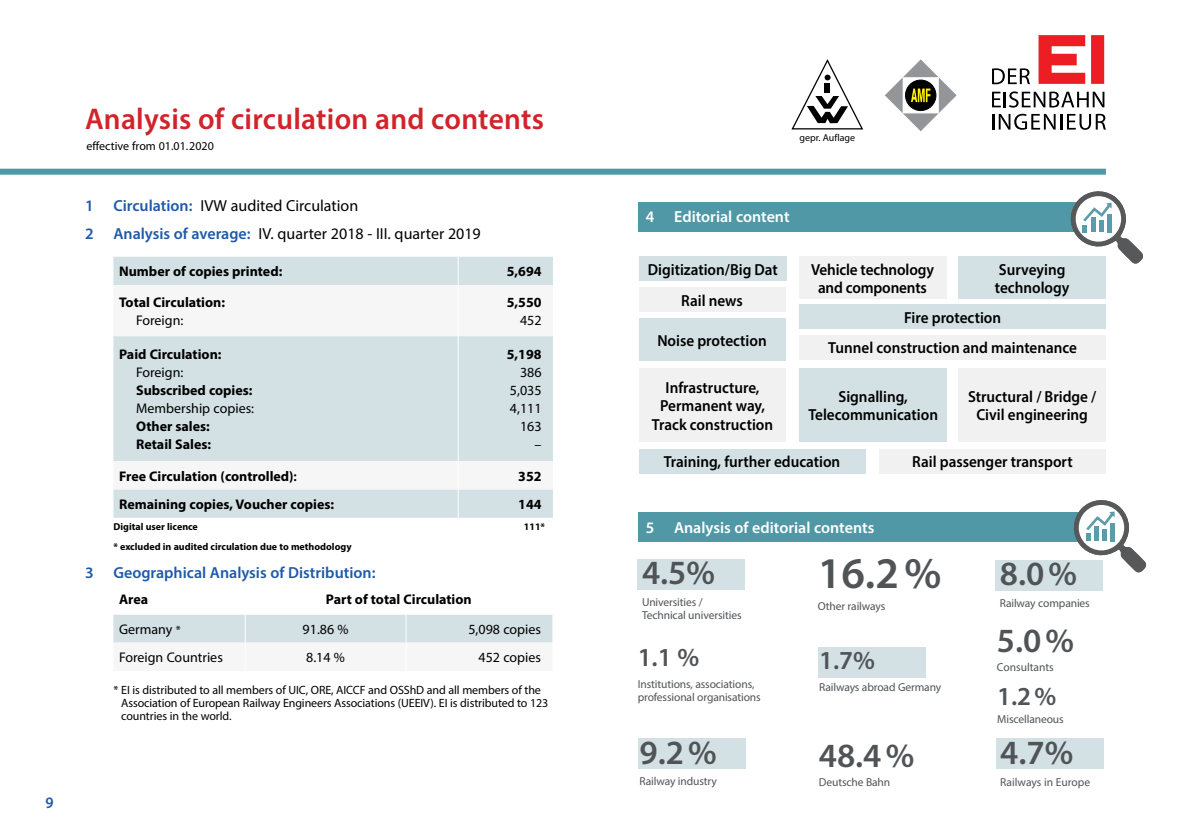
<style>
.page{position:relative;width:1191px;height:840px;background:#fff}
.page>*{position:absolute;margin:0;border:0;box-sizing:border-box;transform-origin:0 0}
.t1{font:600 44px "Myriad Pro";color:#505457}
.t2{font:600 34px "Myriad Pro";color:#505457}
.t3{font:600 30px "Myriad Pro";letter-spacing:.01em;color:#d2232a}
.t4{font:600 26px "Myriad Pro";color:#505457}
.t5{font:600 16px/18.6px "Myriad Pro";color:#000;text-align:center;scale:.95 1}
.t6{font:16px/28px "Myriad Pro";color:#000}
.t7{font:600 16px "Myriad Pro";color:#fff}
.t8{font:600 16px "Myriad Pro";color:#1f59a9}
.t9{font:600 16px "Myriad Pro";color:#1f59a9;scale:.95 1}
.t10{font:700 14px/18px "Myriad Pro";color:#000}
.t11{font:14px/18px "Myriad Pro";color:#000;text-align:right}
.t12{font:12px/13px "Myriad Pro";letter-spacing:-.01em;color:#000}
.t13{font:11.6px/13.2px "Myriad Pro";letter-spacing:-.01em;color:#505457}
.t14{font:700 10px "Myriad Pro";color:#000}
.t15{font:10px "Myriad Pro";color:#000}
.s1{font-weight:600;color:#1f59a9}
.s2{font-weight:600}
.s3{font-size:12px}
</style>
<div class="page">
<div style="left:0;top:168px;width:1106px;height:6px;background:#5098a6"></div>
<svg style="left:791px;top:59px;width:72px;height:71px"></svg>
<svg style="left:885px;top:60px;width:71px;height:71px"></svg>
<svg style="left:992px;top:68px;width:38px;height:16px"></svg>
<svg style="left:992px;top:91px;width:112px;height:16px"></svg>
<svg style="left:992px;top:114px;width:114px;height:16px"></svg>
<svg style="left:1038px;top:35px;width:66px;height:49px"></svg>
<div style="left:113px;top:256px;width:440px;height:261px;background:#d3e1e5"></div>
<svg style="left:113px;top:285px;width:440px;height:204px;fill:#d3e1e5"></svg>
<svg style="left:458px;top:256px;width:1px;height:29px"></svg>
<hr style="left:458px;top:285px;width:1px;height:51px;background:#fff">
<hr style="left:458px;top:336px;width:1px;height:125px;background:#fff">
<svg style="left:458px;top:461px;width:1px;height:56px"></svg>
<svg style="left:113px;top:614px;width:439px;height:29px;background:#d5e2e6"></svg>
<div style="left:638px;top:512px;width:467px;height:29px;background:#5098a6"></div>
<div style="left:638px;top:202px;width:467px;height:29px;background:#5098a6"></div>
<svg style="left:1068px;top:191px;width:75px;height:73px"></svg>
<div style="left:639px;top:257px;width:147px;height:24px;background:#d3e1e5"></div>
<div style="left:798px;top:257px;width:148px;height:42px;background:#f1f1f2"></div>
<div style="left:958px;top:257px;width:148px;height:42px;background:#d3e1e5"></div>
<div style="left:879px;top:448px;width:227px;height:25px;background:#f1f1f2"></div>
<div style="left:958px;top:368px;width:148px;height:74px;background:#f1f1f2"></div>
<div style="left:638px;top:318px;width:147px;height:42px;background:#d3e1e5"></div>
<div style="left:639px;top:368px;width:147px;height:74px;background:#f1f1f2"></div>
<div style="left:799px;top:368px;width:148px;height:74px;background:#d3e1e5"></div>
<div style="left:638px;top:287px;width:147px;height:24px;background:#f1f1f2"></div>
<div style="left:799px;top:305px;width:307px;height:24px;background:#d3e1e5"></div>
<div style="left:638px;top:448px;width:227px;height:25px;background:#d3e1e5"></div>
<div style="left:799px;top:335px;width:307px;height:24px;background:#f1f1f2"></div>
<svg style="left:1071px;top:500px;width:75px;height:72px"></svg>
<div style="left:638px;top:738px;width:107px;height:30px;background:#d3e1e5"></div>
<div style="left:637px;top:558px;width:108px;height:31px;background:#d3e1e5"></div>
<div style="left:818px;top:647px;width:107px;height:30px;background:#d3e1e5"></div>
<div style="left:995px;top:560px;width:107px;height:30px;background:#d3e1e5"></div>
<div style="left:996px;top:738px;width:107px;height:30px;background:#d3e1e5"></div>
<p class="t9" style="left:45px;top:792px;width:10px">9</p>
<h3 class="t3" style="left:85px;top:100px;width:460px">Analysis of circulation and contents</h3>
<p class="t12" style="left:86px;top:139px;width:129px">effective from 01.01.2020</p>
<p class="t6" style="left:85px;top:191px;width:397px"><span class="s1">1 Circulation:</span> IVW audited Circulation<br><span class="s1">2 Analysis of average:</span> IV. quarter 2018 - III. quarter 2019</p>
<p class="t10" style="left:119px;top:262px;width:165px">Number of copies printed:</p>
<p class="t10" style="left:507px;top:262px;width:36px">5,694</p>
<p class="t10" style="left:119px;top:292px;width:107px">Total Circulation:</p>
<p class="t11" style="left:136px;top:311px;width:49px">Foreign:</p>
<p class="t10" style="left:507px;top:292px;width:36px">5,550</p>
<p class="t11" style="left:520px;top:311px;width:23px">452</p>
<p class="t10" style="left:119px;top:344px;width:104px">Paid Circulation:</p>
<p class="t11" style="left:136px;top:363px;width:49px">Foreign:</p>
<p class="t10" style="left:136px;top:380px;width:118px">Subscribed copies:</p>
<p class="t11" style="left:136px;top:399px;width:119px">Membership copies:</p>
<p class="t10" style="left:136px;top:416px;width:77px">Other sales:<br>Retail Sales:</p>
<p class="t10" style="left:507px;top:344px;width:36px">5,198</p>
<p class="t11" style="left:510px;top:363px;width:33px">386<br>5,035<br>4,111<br>163 –</p>
<p class="t10" style="left:119px;top:466px;width:179px">Free Circulation (controlled)<span class="s2">:</span></p>
<p class="t10" style="left:518px;top:466px;width:25px">352</p>
<p class="t10" style="left:119px;top:494px;width:216px">Remaining copies, Voucher copies:</p>
<p class="t10" style="left:518px;top:494px;width:25px">144</p>
<p class="t14" style="left:113px;top:519px;width:86px">Digital user licence</p>
<p class="t14" style="left:524px;top:519px;width:23px">111*</p>
<p class="t14" style="left:113px;top:539px;width:240px">* excluded in audited circulation due to methodology</p>
<p class="t8" style="left:85px;top:562px;width:292px">3 Geographical Analysis of Distribution:</p>
<p class="t10" style="left:119px;top:589px;width:31px">Area</p>
<p class="t10" style="left:326px;top:589px;width:147px">Part of total Circulation</p>
<p class="t11" style="left:119px;top:619px;width:63px">Germany <span class="s3">*</span></p>
<p class="t11" style="left:303px;top:619px;width:47px">91.86 %</p>
<p class="t11" style="left:468px;top:619px;width:74px">5,098 copies</p>
<p class="t11" style="left:119px;top:647px;width:105px">Foreign Countries</p>
<p class="t11" style="left:306px;top:647px;width:40px">8.14 %</p>
<p class="t11" style="left:478px;top:647px;width:64px">452 copies</p>
<p class="t12" style="left:121px;top:683px;width:429px;text-indent:-8px">* EI is distributed to all members of UIC, ORE, AICCF and OSShD and all members of the<br>Association of European Railway Engineers Associations (UEEIV). EI is distributed to 123 countries in the world.</p>
<p class="t15" style="left:799px;top:131px;width:57px">gepr. Auflage</p>
<p class="t7" style="left:646px;top:206px;width:145px">4 Editorial content</p>
<p class="t5" style="left:648px;top:260px;width:138px">Digitization/Big Dat</p>
<p class="t5" style="left:811px;top:259px;width:131px">Vehicle technology and components</p>
<p class="t5" style="left:994px;top:259px;width:80px;text-align:left">Surveying technology</p>
<p class="t5" style="left:681px;top:290px;width:66px">Rail news</p>
<p class="t5" style="left:904px;top:308px;width:104px">Fire protection</p>
<p class="t5" style="left:657px;top:330px;width:117px">Noise protection</p>
<p class="t5" style="left:652px;top:377px;width:129px">Infrastructure,<br>Permanent way,<br>Track construction</p>
<p class="t5" style="left:808px;top:386px;width:138px">Signalling,<br>Telecommunication</p>
<p class="t5" style="left:828px;top:337px;width:263px">Tunnel construction and maintenance</p>
<p class="t5" style="left:968px;top:386px;width:137px">Structural / Bridge /<br>Civil engineering</p>
<p class="t5" style="left:663px;top:452px;width:187px">Training, further education</p>
<p class="t7" style="left:645px;top:517px;width:230px">5 Analysis of editorial contents</p>
<p class="t5" style="left:912px;top:452px;width:170px">Rail passenger transport</p>
<h2 class="t2" style="left:642px;top:550px;width:75px">4.5%</h2>
<p class="t13" style="left:642px;top:594px;width:101px">Universities /<br>Technical universities</p>
<h3 class="t4" style="left:637px;top:640px;width:63px">1.1 %</h3>
<p class="t13" style="left:637px;top:676px;width:125px">Institutions, associations, professional organisations</p>
<h2 class="t2" style="left:639px;top:730px;width:79px">9.2%</h2>
<p class="t13" style="left:639px;top:774px;width:79px">Railway industry</p>
<h1 class="t1" style="left:817px;top:545px;width:125px">16.2%</h1>
<p class="t13" style="left:817px;top:599px;width:69px">Other railways</p>
<h3 class="t4" style="left:819px;top:643px;width:57px">1.7%</h3>
<p class="t13" style="left:819px;top:680px;width:124px">Railways abroad Germany</p>
<h2 class="t2" style="left:819px;top:733px;width:97px">48.4%</h2>
<p class="t13" style="left:819px;top:775px;width:73px">Deutsche Bahn</p>
<h2 class="t2" style="left:999px;top:552px;width:79px">8.0%</h2>
<p class="t13" style="left:999px;top:596px;width:92px">Railway companies</p>
<h2 class="t2" style="left:996px;top:618px;width:79px">5.0%</h2>
<p class="t13" style="left:996px;top:660px;width:59px">Consultants</p>
<h3 class="t4" style="left:997px;top:678px;width:61px">1.2%</h3>
<p class="t13" style="left:997px;top:712px;width:68px">Miscellaneous</p>
<h2 class="t2" style="left:1000px;top:730px;width:75px">4.7%</h2>
<p class="t13" style="left:1000px;top:774px;width:91px">Railways in Europe</p>
</div>
